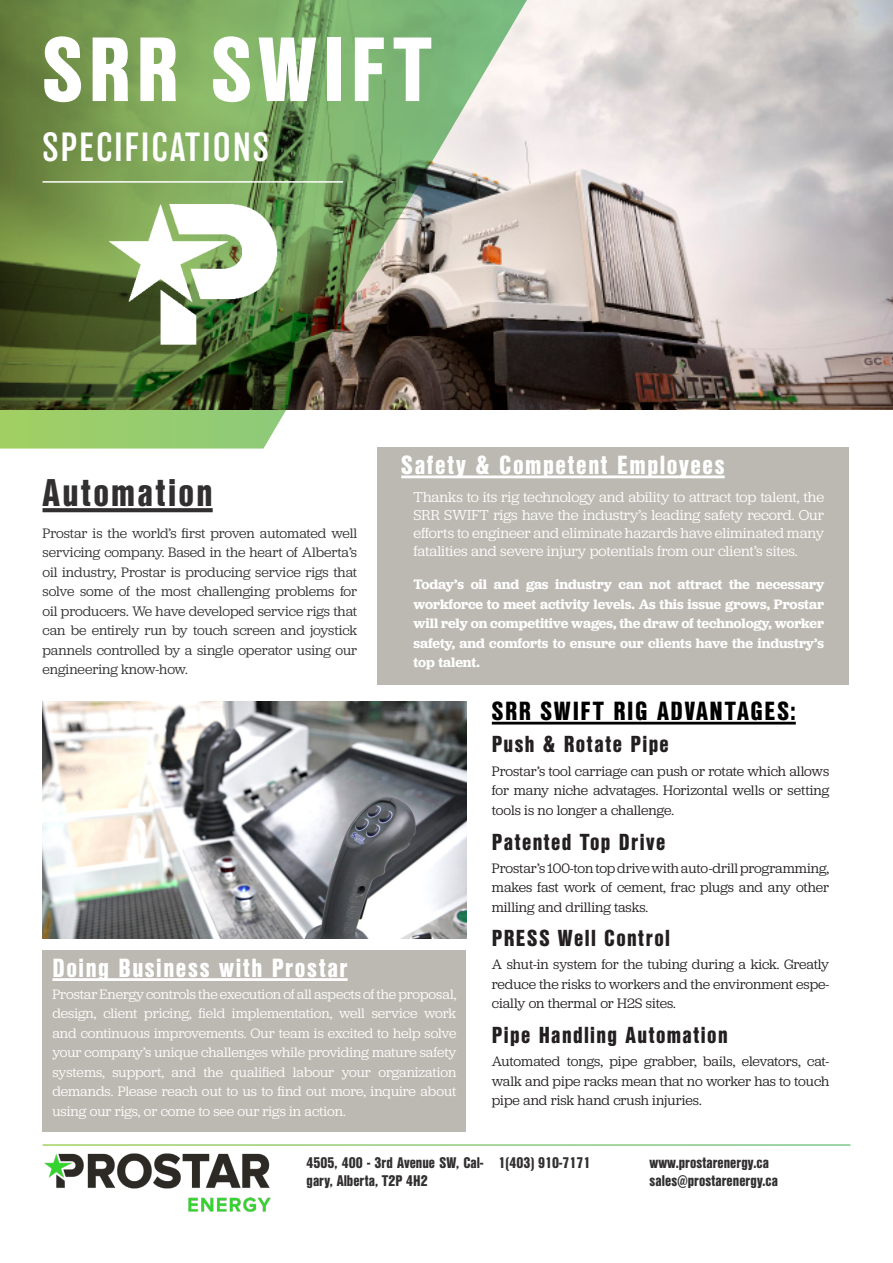
<style>
.page{position:relative;width:893px;height:1263px;background:#fff}
.page>*{position:absolute;margin:0;border:0;box-sizing:border-box;transform-origin:0 0}
.Text_Left_Justify{font:900 88.5px "Nimbus San Con L";letter-spacing:.065em;color:#fff}
.Text_Left_Justify-2{font:300 37.5px "Balboa";letter-spacing:.06em;color:#fff}
.Text_Left_Justify-3{font:900 37.5px "Nimbus San Con L";letter-spacing:.06em;color:#312f30}
.Text_Left_Justify-4{font:900 25.5px "Nimbus San Con L";letter-spacing:.06em;color:#fff}
.Text_Left_Justify-5{font:900 25.5px "Nimbus San Con L";letter-spacing:.06em;color:#000}
.Text_Left_Justify-6{font:900 22.5px "Nimbus San Con L";letter-spacing:.06em;color:#231f20}
.Text_Left_Justify-7{font:15px/18px "Jubilat";color:#fff;text-align:justify}
.Text_Left_Justify-8{font:900 15px/18px "Nimbus San Con L";color:#312f30}
.Text_Left_Justify-9{font:14.25px/19.5px "Jubilat";letter-spacing:-.005em;color:#231f20;text-align:justify}
.Text_Left_Justify-10{font:14.25px/19.5px "Jubilat";color:#fff;text-align:justify}
.Text_Left_Justify-11{font:14.25px/19.5px "Jubilat";color:#312f30;text-align:justify}
.Text_Left_Justify-12{font:600 14.25px/19.5px "Jubilat";letter-spacing:-.005em;color:#fff;text-align:justify}
</style>
<div class="page">
<div style="left:43px;top:950px;width:423px;height:181px;background:#bbb9b1"></div>
<img style="left:44px;top:1153px;width:227px;height:59px">
<img style="left:527px;top:0;width:366px;height:410px">
<img style="left:0;top:0;width:527px;height:448px">
<hr style="left:43px;top:181px;width:300px;height:2px;background:#fff">
<img style="left:93px;top:202px;width:199px;height:144px">
<img style="left:43px;top:701px;width:423px;height:238px">
<svg style="left:43px;top:508px;width:170px;height:4px"></svg>
<hr style="left:492px;top:722px;width:304px;height:2px;background:#000">
<div style="left:377px;top:447px;width:471px;height:237px;background:#bbb9b1"></div>
<hr style="left:401px;top:475px;width:324px;height:3px;background:#fff">
<hr style="left:52px;top:978px;width:296px;height:3px;background:#fff">
<p class="Text_Left_Justify" style="left:43px;top:2px;width:391px">SRR SWIFT</p>
<p class="Text_Left_Justify-2" style="left:43px;top:128px;width:228px">SPECIFICATIONS</p>
<p class="Text_Left_Justify-3" style="left:43px;top:464px;width:172px">Automation</p>
<p class="Text_Left_Justify-11" style="left:43px;top:523px;width:316px">Prostar is the world’s first proven automated well servicing company. Based in the heart of Alberta’s oil industry, Prostar is producing service rigs that solve some of the most challenging problems for oil producers. We have developed service rigs that can be entirely run by touch screen and joystick pannels controlled by a single operator using our engineering know-how.</p>
<p class="Text_Left_Justify-4" style="left:401px;top:446px;width:325px">Safety &amp; Competent Employees</p>
<p class="Text_Left_Justify-7" style="left:414px;top:487px;width:412px">Thanks to its rig technology and ability to attract top talent, the SRR SWIFT rigs have the industry’s leading safety record. Our efforts to engineer and eliminate hazards have eliminated many fatalities and severe injury potentials from our client’s sites.</p>
<p class="Text_Left_Justify-12" style="left:414px;top:575px;width:412px">Today’s oil and gas industry can not attract the necessary workforce to meet activity levels. As this issue grows, Prostar will rely on competitive wages, the draw of technology, worker safety, and comforts to ensure our clients have the industry’s top talent.</p>
<p class="Text_Left_Justify-5" style="left:492px;top:692px;width:305px">SRR SWIFT RIG ADVANTAGES:</p>
<p class="Text_Left_Justify-6" style="left:492px;top:727px;width:179px">Push &amp; Rotate Pipe</p>
<p class="Text_Left_Justify-9" style="left:492px;top:761px;width:339px">Prostar’s tool carriage can push or rotate which allows for many niche advatages. Horizontal wells or setting tools is no longer a challenge.</p>
<p class="Text_Left_Justify-6" style="left:492px;top:824px;width:175px">Patented Top Drive</p>
<p class="Text_Left_Justify-9" style="left:492px;top:858px;width:339px">Prostar’s 100-ton top drive with auto-drill programming, makes fast work of cement, frac plugs and any other milling and drilling tasks.</p>
<p class="Text_Left_Justify-6" style="left:492px;top:921px;width:180px">PRESS Well Control</p>
<p class="Text_Left_Justify-4" style="left:52px;top:948px;width:297px">Doing Business with Prostar</p>
<p class="Text_Left_Justify-10" style="left:52px;top:984px;width:405px">Prostar Energy controls the execution of all aspects of the proposal, design, client pricing, field implementation, well service work and continuous improvements. Our team is excited to help solve your company’s unique challenges while providing mature safety systems, support, and the qualified labour your organization demands. Please reach out to us to find out more, inquire about using our rigs, or come to see our rigs in action.</p>
<p class="Text_Left_Justify-9" style="left:492px;top:954px;width:339px">A shut-in system for the tubing during a kick. Greatly reduce the risks to workers and the environment espe&shy;cially on thermal or H2S sites.</p>
<p class="Text_Left_Justify-6" style="left:492px;top:1017px;width:237px">Pipe Handling Automation</p>
<p class="Text_Left_Justify-9" style="left:492px;top:1051px;width:339px">Automated tongs, pipe grabber, bails, elevators, cat&shy;walk and pipe racks mean that no worker has to touch pipe and risk hand crush injuries.</p>
<p class="Text_Left_Justify-8" style="left:307px;top:1152px;width:178px">4505, 400 - 3rd Avenue SW, Cal&shy;gary, Alberta, T2P 4H2</p>
<p class="Text_Left_Justify-8" style="left:498px;top:1152px;width:94px">1(403) 910-7171</p>
<p class="Text_Left_Justify-8" style="left:650px;top:1152px;width:121px">www.prostarenergy.ca</p>
<p class="Text_Left_Justify-8" style="left:650px;top:1170px;width:130px">sales@prostarenergy.ca</p>
</div>
